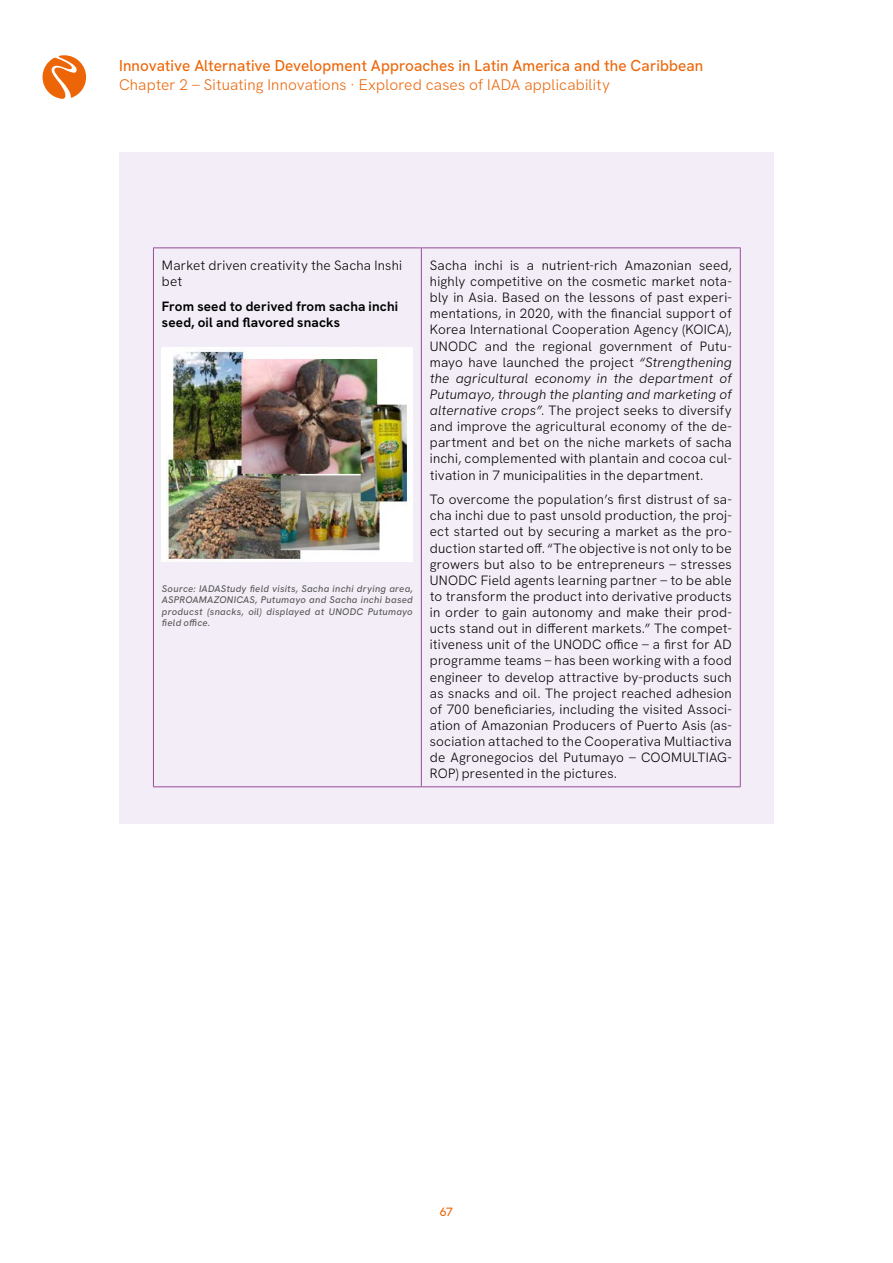
<style>
.page{position:relative;width:893px;height:1263px;background:#fff}
.page>*{position:absolute;margin:0;border:0;box-sizing:border-box;transform-origin:0 0}
.t1{font:500 15.75px "HK Grotesk Pro";letter-spacing:.01em;color:#ec6608}
.t2{font:300 15.3px "HK Grotesk Pro";letter-spacing:.01em;color:#ec6608}
.Tabellen-LT_ohne_Einz{font:300 13.5px/16.2px "HK Grotesk Pro";letter-spacing:.015em;color:#000;text-align:justify}
.Tabellen-LT_ohne_Einz-2{font:700 13.5px/16.2px "HK Grotesk Pro";letter-spacing:.01em;color:#000}
.t3{font:500 12px "HK Grotesk Pro";color:#ec6608}
.Quellen-Nachweis{font:italic 500 9.6px/11.6px "HK Grotesk Pro";letter-spacing:.025em;color:#575756;text-align:justify}
.s1{font-style:italic}
</style>
<div class="page">
<svg style="left:43px;top:55px;width:43px;height:44px"></svg>
<div style="left:119px;top:152px;width:655px;height:672px;background:#f3edf7"></div>
<hr style="left:153px;top:247px;width:268px;height:1px;background:#954b97">
<hr style="left:153px;top:248px;width:1px;height:538px;background:#954b97">
<hr style="left:421px;top:247px;width:320px;height:1px;background:#954b97">
<hr style="left:421px;top:248px;width:1px;height:538px;background:#954b97">
<hr style="left:740px;top:248px;width:1px;height:538px;background:#954b97">
<hr style="left:153px;top:786px;width:268px;height:1px;background:#954b97">
<hr style="left:421px;top:786px;width:320px;height:1px;background:#954b97">
<img style="left:162px;top:348px;width:251px;height:213px">
<p class="t1" style="left:119px;top:54px;width:586px">Innovative Alternative Development Approaches in Latin America and the Caribbean</p>
<p class="t2" style="left:119px;top:73px;width:493px">Chapter 2 – Situating Innovations · Explored cases of IADA applicability</p>
<p class="Tabellen-LT_ohne_Einz" style="left:162px;top:256px;width:242px">Market driven creativity the Sacha Inshi bet</p>
<p class="Tabellen-LT_ohne_Einz-2" style="left:162px;top:297px;width:238px">From seed to derived from sacha inchi seed, oil and flavored snacks</p>
<p class="Quellen-Nachweis" style="left:162px;top:582px;width:252px">Source: IADAStudy field visits, Sacha inchi drying area, ASPROAMAZONICAS, Putumayo and Sacha inchi based producst (snacks, oil) displayed at UNODC Putumayo field office.</p>
<p class="Tabellen-LT_ohne_Einz" style="left:430px;top:256px;width:303px">Sacha inchi is a nutrient-rich Amazonian seed, highly competitive on the cosmetic market nota&shy;bly in Asia. Based on the lessons of past experi&shy;mentations, in 2020, with the financial support of Korea International Cooperation Agency (KOICA), UNODC and the regional government of Putu&shy;mayo have launched the project <span class="s1">“Strengthening the agricultural economy in the department of Putumayo, through the planting and marketing of alternative crops”</span>. The project seeks to diversify and improve the agricultural economy of the de&shy;partment and bet on the niche markets of sacha inchi, complemented with plantain and cocoa cul&shy;tivation in 7 municipalities in the department.</p>
<p class="Tabellen-LT_ohne_Einz" style="left:430px;top:490px;width:303px">To overcome the population’s first distrust of sa&shy;cha inchi due to past unsold production, the proj&shy;ect started out by securing a market as the pro&shy;duction started off. “The objective is not only to be growers but also to be entrepreneurs – stresses UNODC Field agents learning partner – to be able to transform the product into derivative products in order to gain autonomy and make their prod&shy;ucts stand out in different markets.” The compet&shy;itiveness unit of the UNODC office – a first for AD programme teams – has been working with a food engineer to develop attractive by-products such as snacks and oil. The project reached adhesion of 700 beneficiaries, including the visited Associ&shy;ation of Amazonian Producers of Puerto Asis (as&shy;sociation attached to the Cooperativa Multiactiva de Agronegocios del Putumayo – COOMULTIAG-ROP) presented in the pictures.</p>
<p class="t3" style="left:440px;top:1202px;width:15px">67</p>
</div>
